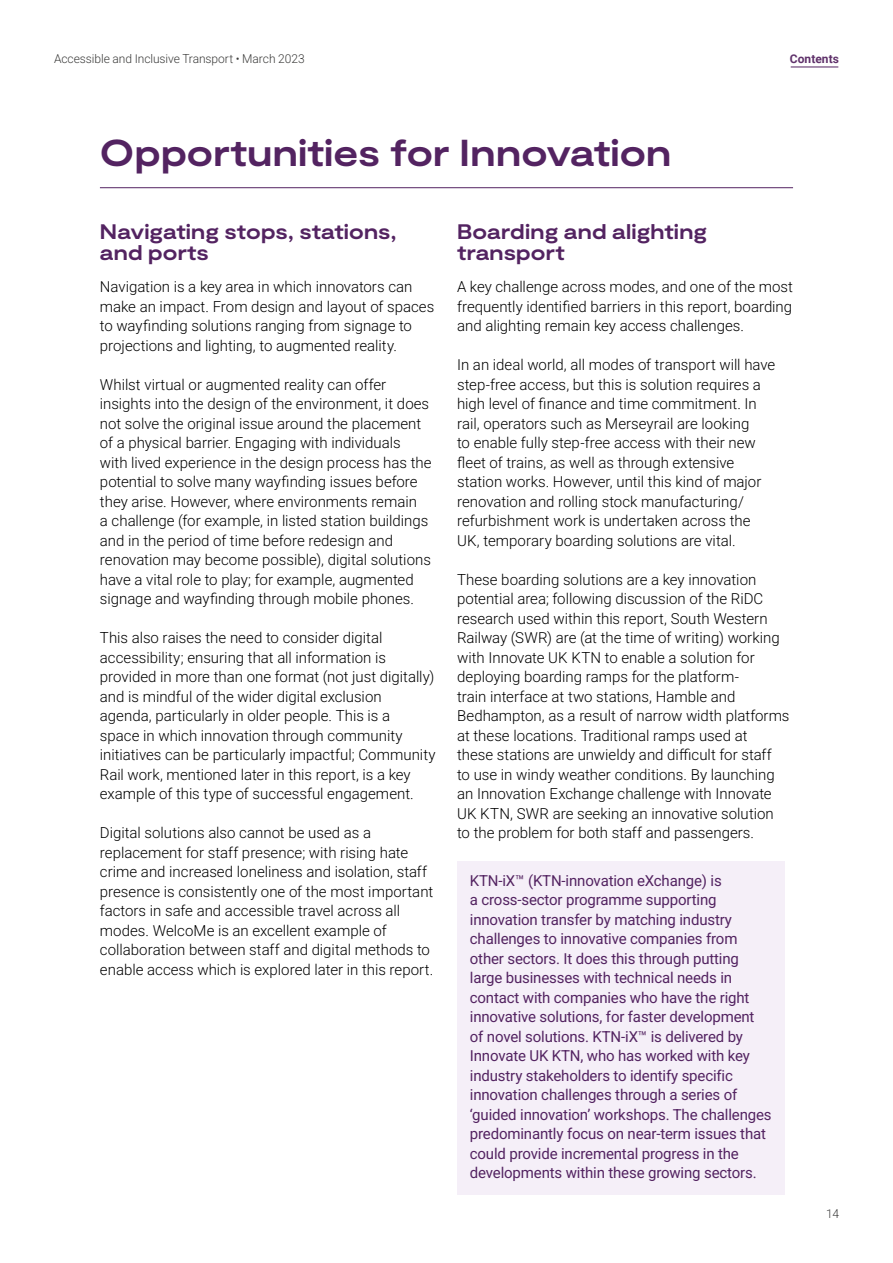
<style>
.page{position:relative;width:893px;height:1263px;background:#fff}
.page>*{position:absolute;margin:0;border:0;box-sizing:border-box;transform-origin:0 0}
.Heading_1{font:700 expanded 37.5px "Moderat";color:#532361}
.Subtitle{font:700 expanded 21px/21px "Moderat";letter-spacing:.005em;color:#532361}
.Body_Copy{font:15px/19.5px "Roboto";color:#000}
.Call_out{font:15px/19.5px "Roboto";letter-spacing:-.01em;color:#532361}
.t1{font:12px "Roboto";letter-spacing:-.005em;color:#3c3c3b}
.t2{font:700 12px "Roboto";letter-spacing:.005em;color:#60326b}
</style>
<div class="page">
<hr style="left:791px;top:67px;width:47px;height:1px;background:#532361">
<hr style="left:100px;top:187px;width:693px;height:1px;background:#532361">
<div style="left:457px;top:862px;width:327px;height:333px;background:#f5eff8"></div>
<p class="t1" style="left:54px;top:51px;width:252px">Accessible and Inclusive Transport • March 2023</p>
<p class="Heading_1" style="left:100px;top:131px;width:573px">Opportunities for Innovation</p>
<p class="t2" style="left:790px;top:50px;width:51px">Contents</p>
<p class="Subtitle" style="left:100px;top:222px;width:298px">Navigating stops, stations, and ports</p>
<p class="Body_Copy" style="left:100px;top:277px;width:336px">Navigation is a key area in which innovators can make an impact. From design and layout of spaces to wayfinding solutions ranging from signage to projections and lighting, to augmented reality.</p>
<p class="Body_Copy" style="left:100px;top:374px;width:333px">Whilst virtual or augmented reality can offer insights into the design of the environment, it does not solve the original issue around the placement of a physical barrier. Engaging with individuals with lived experience in the design process has the potential to solve many wayfinding issues before they arise. However, where environments remain<br>a challenge (for example, in listed station buildings and in the period of time before redesign and renovation may become possible), digital solutions have a vital role to play; for example, augmented signage and wayfinding through mobile phones.</p>
<p class="Body_Copy" style="left:100px;top:628px;width:337px">This also raises the need to consider digital accessibility; ensuring that all information is provided in more than one format (not just digitally) and is mindful of the wider digital exclusion agenda, particularly in older people. This is a<br>space in which innovation through community initiatives can be particularly impactful; Community Rail work, mentioned later in this report, is a key example of this type of successful engagement.</p>
<p class="Body_Copy" style="left:100px;top:823px;width:335px">Digital solutions also cannot be used as a replacement for staff presence; with rising hate crime and increased loneliness and isolation, staff presence is consistently one of the most important factors in safe and accessible travel across all modes. WelcoMe is an excellent example of collaboration between staff and digital methods to enable access which is explored later in this report.</p>
<p class="Subtitle" style="left:457px;top:222px;width:251px">Boarding and alighting transport</p>
<p class="Body_Copy" style="left:457px;top:277px;width:337px;text-align:justify">A key challenge across modes, and one of the most frequently identified barriers in this report, boarding and alighting remain key access challenges.</p>
<p class="Body_Copy" style="left:457px;top:355px;width:320px">In an ideal world, all modes of transport will have step-free access, but this is solution requires a high level of finance and time commitment. In rail, operators such as Merseyrail are looking<br>to enable fully step-free access with their new fleet of trains, as well as through extensive station works. However, until this kind of major renovation and rolling stock manufacturing/ refurbishment work is undertaken across the UK, temporary boarding solutions are vital.</p>
<p class="Body_Copy" style="left:457px;top:569px;width:334px">These boarding solutions are a key innovation potential area; following discussion of the RiDC research used within this report, South Western Railway (SWR) are (at the time of writing) working with Innovate UK KTN to enable a solution for deploying boarding ramps for the platform-<br>train interface at two stations, Hamble and Bedhampton, as a result of narrow width platforms at these locations. Traditional ramps used at<br>these stations are unwieldy and difficult for staff<br>to use in windy weather conditions. By launching an Innovation Exchange challenge with Innovate UK KTN, SWR are seeking an innovative solution to the problem for both staff and passengers.</p>
<p class="Call_out" style="left:470px;top:870px;width:303px">KTN-iX™ (KTN-innovation eXchange) is<br>a cross-sector programme supporting innovation transfer by matching industry challenges to innovative companies from other sectors. It does this through putting large businesses with technical needs in contact with companies who have the right innovative solutions, for faster development of novel solutions. KTN-iX™ is delivered by Innovate UK KTN, who has worked with key industry stakeholders to identify specific innovation challenges through a series of ‘guided innovation’ workshops. The challenges predominantly focus on near-term issues that could provide incremental progress in the developments within these growing sectors.</p>
<p class="t1" style="left:826px;top:1205px;width:14px">14</p>
</div>
